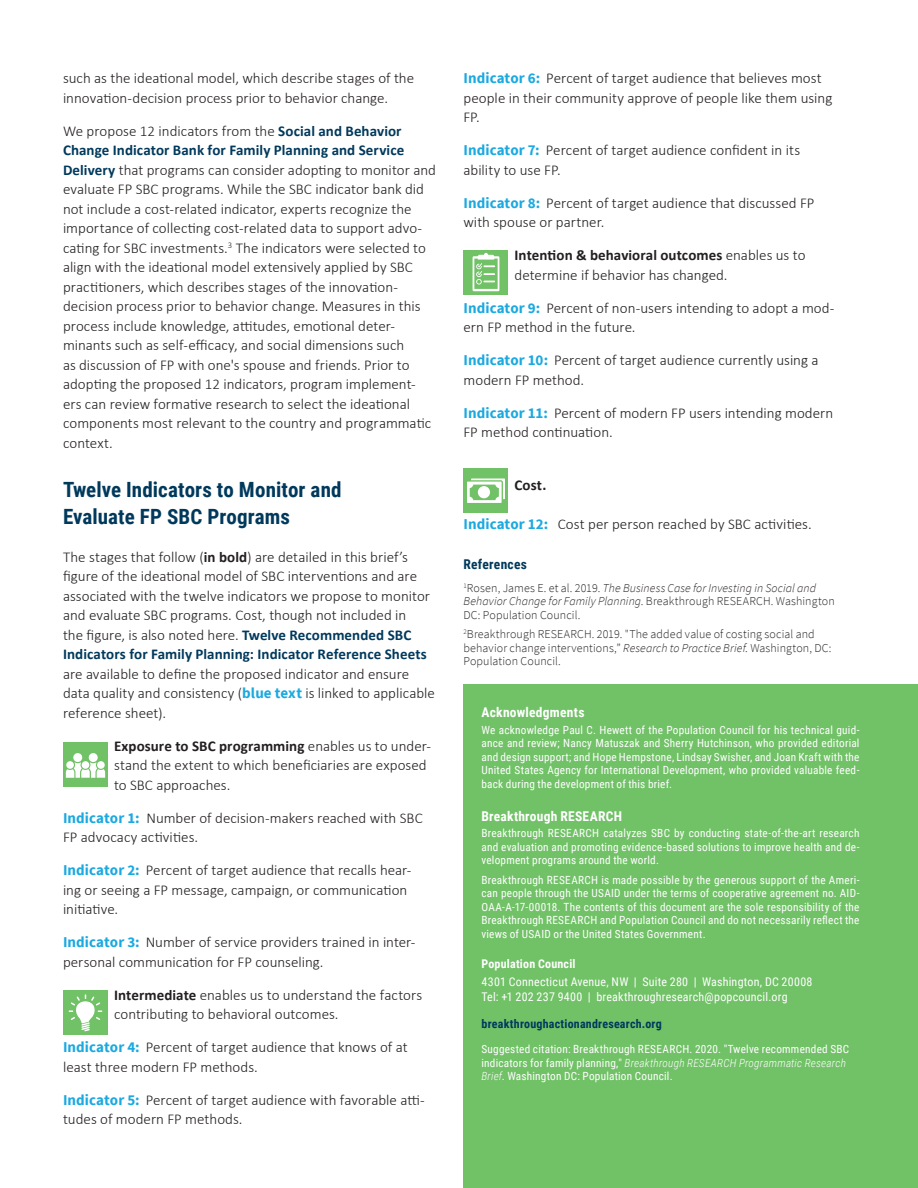
<style>
.page{position:relative;width:918px;height:1188px;background:#fff}
.page>*{position:absolute;margin:0;border:0;box-sizing:border-box;transform-origin:0 0}
.H2_SECTION_SUBHEAD{font:700 21px/27px "Roboto Condensed";letter-spacing:.005em;color:#00395c}
.BODY_COPY{font:300 15px/19.5px "Calibri";color:#231f20}
.BODY_COPY-2{font:700 15px "Calibri";color:#231f20}
.REFERENCES_TITLE{font:700 13.5px "Roboto Condensed";letter-spacing:.015em;color:#fff}
.REFERENCES_TITLE-2{font:700 13.5px "Roboto Condensed";letter-spacing:.02em;color:#00395c}
.REFERENCES{font:300 12px/13.5px "Source Sans Pro";letter-spacing:.01em;color:#231f20}
.t1{font:12px/15px "Roboto Condensed";letter-spacing:.02em;color:#fff}
.t2{font:700 12px "Roboto Condensed";letter-spacing:.02em;color:#00395c}
.t3{font:700 12px "Roboto Condensed";letter-spacing:.02em;color:#fff}
.Disclaimer_text{font:11.25px/13.5px "Roboto Condensed";letter-spacing:.02em;color:#fff;text-align:justify}
.SUGGEST_CIT{font:11.25px/13.5px "Roboto Condensed";letter-spacing:.02em;color:#fff}
.s1{font-weight:700;color:#00395c}
.s2{font-weight:700}
.s3{font-family:"Source Sans Pro";font-weight:700;color:#1ba9e0}
.s4{font-style:italic}
.s5{font-weight:300;font-style:italic}
</style>
<div class="page">
<div style="left:464px;top:685px;width:454px;height:503px;background:#71c167"></div>
<div style="left:63px;top:990px;width:45px;height:45px;background:#71c167"></div>
<svg style="left:69px;top:994px;width:33px;height:37px"></svg>
<div style="left:63px;top:742px;width:45px;height:45px;background:#71c167"></div>
<div style="left:73px;top:753px;width:9px;height:9px;background:#fff;border-radius:50%"></div>
<div style="left:89px;top:753px;width:9px;height:9px;background:#fff;border-radius:50%"></div>
<svg style="left:66px;top:762px;width:39px;height:16px"></svg>
<div style="left:464px;top:250px;width:44px;height:45px;background:#71c167"></div>
<svg style="left:473px;top:253px;width:26px;height:38px"></svg>
<div style="left:464px;top:468px;width:44px;height:45px;background:#71c167"></div>
<svg style="left:467px;top:479px;width:38px;height:24px"></svg>
<p class="BODY_COPY" style="left:63px;top:68px;width:353px">such as the ideational model, which describe stages of the innovation-decision process prior to behavior change.</p>
<p class="BODY_COPY" style="left:63px;top:121px;width:375px">We propose 12 indicators from the <span class="s1">Social and Behavior Change Indicator Bank for Family Planning and Service Delivery</span> that programs can consider adopting to monitor and evaluate FP SBC programs. While the SBC indicator bank did not include a cost-related indicator, experts recognize the importance of collecting cost-related data to support advo&shy;cating for SBC investments.<sup>3</sup> The indicators were selected to align with the ideational model extensively applied by SBC practitioners, which describes stages of the innovation&shy;decision process prior to behavior change. Measures in this process include knowledge, attitudes, emotional deter&shy;minants such as self-efficacy, and social dimensions such<br>as discussion of FP with one's spouse and friends. Prior to adopting the proposed 12 indicators, program implement&shy;ers can review formative research to select the ideational components most relevant to the country and programmatic context.</p>
<p class="H2_SECTION_SUBHEAD" style="left:63px;top:476px;width:280px">Twelve Indicators to Monitor and<br>Evaluate FP SBC Programs</p>
<p class="BODY_COPY" style="left:63px;top:547px;width:374px">The stages that follow (<span class="s2">in bold</span>) are detailed in this brief’s figure of the ideational model of SBC interventions and are associated with the twelve indicators we propose to monitor and evaluate SBC programs. Cost, though not included in<br>the figure, is also noted here. <span class="s1">Twelve Recommended SBC Indicators for Family Planning: Indicator Reference Sheets </span>are available to define the proposed indicator and ensure data quality and consistency (<span class="s3">blue text</span> is linked to applicable reference sheet).</p>
<p class="BODY_COPY" style="left:114px;top:736px;width:318px"><span class="s2">Exposure to SBC programming</span> enables us to under&shy;stand the extent to which beneficiaries are exposed to SBC approaches.</p>
<p class="BODY_COPY" style="left:63px;top:808px;width:361px"><span class="s3">Indicator 1:</span> Number of decision-makers reached with SBC<br>FP advocacy activities.</p>
<p class="BODY_COPY" style="left:63px;top:860px;width:350px"><span class="s3">Indicator 2:</span> Percent of target audience that recalls hear&shy;ing or seeing a FP message, campaign, or communication initiative.</p>
<p class="BODY_COPY" style="left:63px;top:932px;width:354px"><span class="s3">Indicator 3:</span> Number of service providers trained in inter&shy;personal communication for FP counseling.</p>
<p class="BODY_COPY" style="left:114px;top:985px;width:310px"><span class="s2">Intermediate</span> enables us to understand the factors contributing to behavioral outcomes.</p>
<p class="BODY_COPY" style="left:63px;top:1037px;width:346px"><span class="s3">Indicator 4:</span> Percent of target audience that knows of at least three modern FP methods.</p>
<p class="BODY_COPY" style="left:63px;top:1090px;width:363px"><span class="s3">Indicator 5:</span> Percent of target audience with favorable atti&shy;tudes of modern FP methods.</p>
<p class="BODY_COPY" style="left:464px;top:68px;width:370px"><span class="s3">Indicator 6:</span> Percent of target audience that believes most people in their community approve of people like them using<br>FP.</p>
<p class="BODY_COPY" style="left:464px;top:140px;width:338px"><span class="s3">Indicator 7:</span> Percent of target audience confident in its ability to use FP.</p>
<p class="BODY_COPY" style="left:464px;top:193px;width:353px"><span class="s3">Indicator 8:</span> Percent of target audience that discussed FP with spouse or partner.</p>
<p class="BODY_COPY" style="left:514px;top:245px;width:293px"><span class="s2">Intention &amp; behavioral outcomes</span> enables us to determine if behavior has changed.</p>
<p class="BODY_COPY" style="left:464px;top:298px;width:372px"><span class="s3">Indicator 9:</span> Percent of non-users intending to adopt a mod&shy;ern FP method in the future.</p>
<p class="BODY_COPY" style="left:464px;top:350px;width:357px"><span class="s3">Indicator 10:</span> Percent of target audience currently using a modern FP method.</p>
<p class="BODY_COPY" style="left:464px;top:403px;width:371px"><span class="s3">Indicator 11:</span> Percent of modern FP users intending modern<br>FP method continuation.</p>
<p class="BODY_COPY-2" style="left:514px;top:474px;width:33px">Cost.</p>
<p class="BODY_COPY" style="left:464px;top:514px;width:350px"><span class="s3">Indicator 12:</span> Cost per person reached by SBC activities.</p>
<p class="REFERENCES_TITLE-2" style="left:464px;top:555px;width:65px">References</p>
<p class="REFERENCES" style="left:464px;top:581px;width:373px"><sup>1</sup>Rosen, James E. et al. 2019. <span class="s4">The Business Case for Investing in Social and<br>Behavior Change for Family Planning</span>. Breakthrough RESEARCH. Washington<br>DC: Population Council.</p>
<p class="REFERENCES" style="left:464px;top:628px;width:369px"><sup>2</sup>Breakthrough RESEARCH. 2019. "The added value of costing social and behavior change interventions,” <span class="s4">Research to Practice Brief</span>. Washington, DC:<br>Population Council.</p>
<p class="REFERENCES_TITLE" style="left:482px;top:703px;width:105px">Acknowledgments</p>
<p class="Disclaimer_text" style="left:482px;top:722px;width:380px">We acknowledge Paul C. Hewett of the Population Council for his technical guid&shy;ance and review; Nancy Matuszak and Sherry Hutchinson, who provided editorial and design support; and Hope Hempstone, Lindsay Swisher, and Joan Kraft with the United States Agency for International Development, who provided valuable feed&shy;back during the development of this brief.</p>
<p class="REFERENCES_TITLE" style="left:482px;top:806px;width:142px">Breakthrough RESEARCH</p>
<p class="Disclaimer_text" style="left:482px;top:826px;width:380px">Breakthrough RESEARCH catalyzes SBC by conducting state-of-the-art research and evaluation and promoting evidence-based solutions to improve health and de&shy;velopment programs around the world.</p>
<p class="Disclaimer_text" style="left:482px;top:872px;width:379px">Breakthrough RESEARCH is made possible by the generous support of the Ameri&shy;can people through the USAID under the terms of cooperative agreement no. AID-OAA-A-17-00018. The contents of this document are the sole responsibility of the Breakthrough RESEARCH and Population Council and do not necessarily reflect the views of USAID or the United States Government.</p>
<p class="t3" style="left:482px;top:955px;width:96px">Population Council</p>
<p class="t1" style="left:482px;top:973px;width:332px">4301 Connecticut Avenue, NW | Suite 280 | Washington, DC 20008<br>Tel: +1 202 237 9400 | breakthroughresearch@popcouncil.org</p>
<p class="t2" style="left:482px;top:1015px;width:182px">breakthroughactionandresearch.org</p>
<p class="SUGGEST_CIT" style="left:482px;top:1042px;width:369px">Suggested citation: Breakthrough RESEARCH. 2020. "Twelve recommended SBC indicators for family planning," <span class="s5">Breakthrough RESEARCH Programmatic Research<br>Brief</span>. Washington DC: Population Council.</p>
</div>
